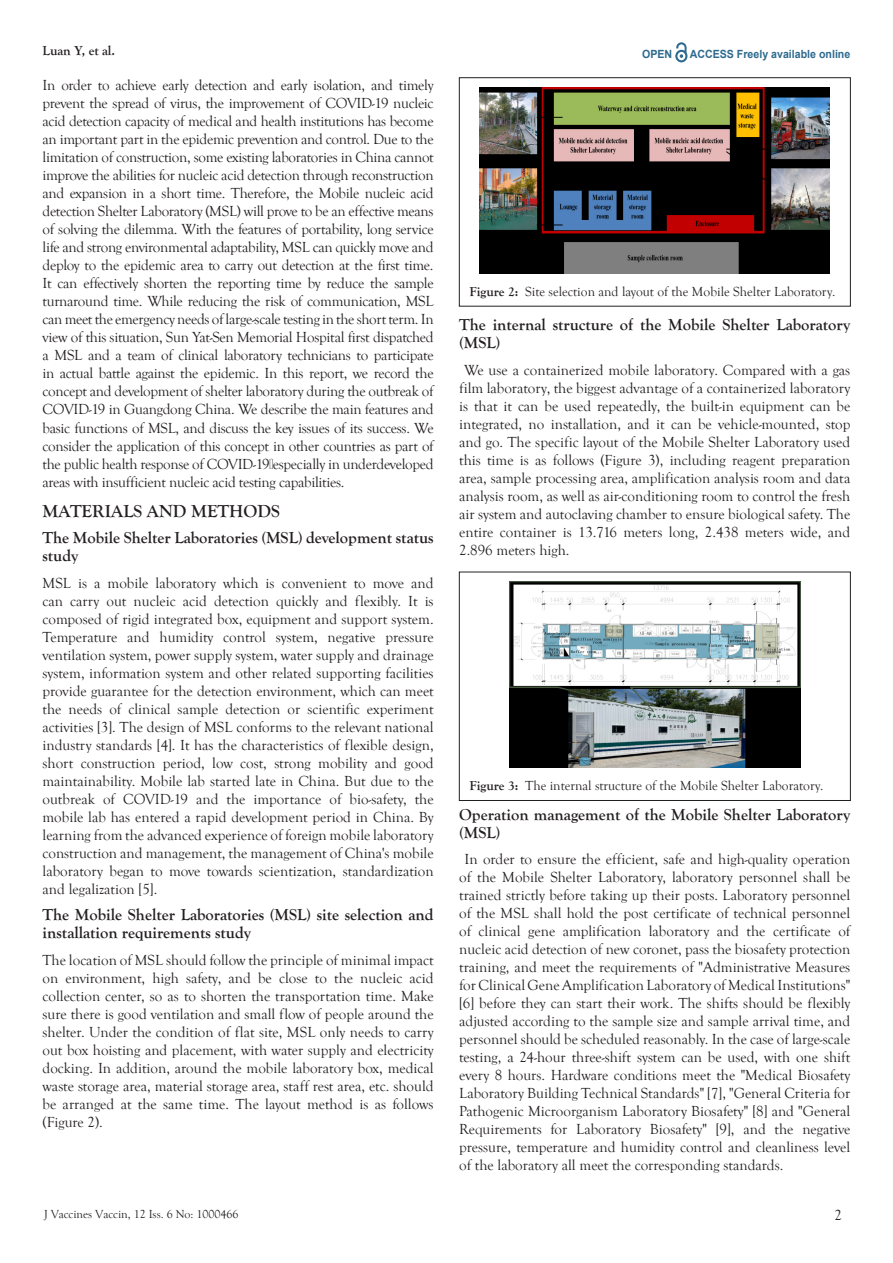
<style>
.page{position:relative;width:893px;height:1263px;background:#fff}
.page>*{position:absolute;margin:0;border:0;box-sizing:border-box;transform-origin:0 0}
.t1{font:700 18px "Goudy Old Style T";color:#231f20}
.t2{font:700 16.5px/18px "Goudy Old Style T";color:#231f20}
.t3{font:15px/18px "Goudy Old Style T";color:#231f20;text-align:justify}
.t4{font:13.5px "Goudy Old Style T";color:#231f20}
.t5{font:700 13.5px "Goudy Old Style T";color:#231f20}
.t6{font:12px "Goudy Old Style T";color:#231f20}
.t7{font:700 11.25px "Arial";color:#2d6a8e;scale:.94 1}
.s1{font-weight:700}
</style>
<div class="page">
<svg style="left:675px;top:43px;width:12px;height:19px"></svg>
<img style="left:480px;top:88px;width:350px;height:186px">
<img style="left:509px;top:581px;width:292px;height:186px">
<p class="t5" style="left:43px;top:43px;width:74px">Luan Y, et al.</p>
<p class="t7" style="left:642px;top:47px;width:34px">OPEN</p>
<p class="t7" style="left:690px;top:46px;width:172px">ACCESS Freely available online</p>
<p class="t3" style="left:43px;top:77px;width:393px">In order to achieve early detection and early isolation, and timely prevent the spread of virus, the improvement of COVID-19 nucleic acid detection capacity of medical and health institutions has become an important part in the epidemic prevention and control. Due to the limitation of construction, some existing laboratories in China cannot improve the abilities for nucleic acid detection through reconstruction and expansion in a short time. Therefore, the Mobile nucleic acid detection Shelter Laboratory (MSL) will prove to be an effective means of solving the dilemma. With the features of portability, long service life and strong environmental adaptability, MSL can quickly move and deploy to the epidemic area to carry out detection at the first time.<br>It can effectively shorten the reporting time by reduce the sample turnaround time. While reducing the risk of communication, MSL can meet the emergency needs of large-scale testing in the short term. In view of this situation, Sun Yat-Sen Memorial Hospital first dispatched a MSL and a team of clinical laboratory technicians to participate in actual battle against the epidemic. In this report, we record the concept and development of shelter laboratory during the outbreak of COVID-19 in Guangdong China. We describe the main features and basic functions of MSL, and discuss the key issues of its success. We consider the application of this concept in other countries as part of the public health response of COVID-19，especially in underdeveloped areas with insufficient nucleic acid testing capabilities.</p>
<p class="t1" style="left:43px;top:501px;width:239px">MATERIALS AND METHODS</p>
<p class="t2" style="left:43px;top:529px;width:393px">The Mobile Shelter Laboratories (MSL) development status study</p>
<p class="t3" style="left:43px;top:574px;width:393px">MSL is a mobile laboratory which is convenient to move and can carry out nucleic acid detection quickly and flexibly. It is composed of rigid integrated box, equipment and support system.<br>Temperature and humidity control system, negative pressure ventilation system, power supply system, water supply and drainage system, information system and other related supporting facilities provide guarantee for the detection environment, which can meet the needs of clinical sample detection or scientific experiment activities [3]. The design of MSL conforms to the relevant national industry standards [4]. It has the characteristics of flexible design, short construction period, low cost, strong mobility and good maintainability. Mobile lab started late in China. But due to the outbreak of COVID-19 and the importance of bio-safety, the mobile lab has entered a rapid development period in China. By learning from the advanced experience of foreign mobile laboratory construction and management, the management of China's mobile laboratory began to move towards scientization, standardization and legalization [5].</p>
<p class="t2" style="left:43px;top:906px;width:393px">The Mobile Shelter Laboratories (MSL) site selection and installation requirements study</p>
<p class="t3" style="left:43px;top:951px;width:393px">The location of MSL should follow the principle of minimal impact on environment, high safety, and be close to the nucleic acid collection center, so as to shorten the transportation time. Make sure there is good ventilation and small flow of people around the shelter. Under the condition of flat site, MSL only needs to carry out box hoisting and placement, with water supply and electricity docking. In addition, around the mobile laboratory box, medical waste storage area, material storage area, staff rest area, etc. should be arranged at the same time. The layout method is as follows (Figure 2).</p>
<p class="t6" style="left:44px;top:1207px;width:196px">J Vaccines Vaccin, 12 Iss. 6 No: 1000466</p>
<p class="t4" style="left:470px;top:284px;width:367px"><span class="s1">Figure 2:</span> Site selection and layout of the Mobile Shelter Laboratory.</p>
<p class="t2" style="left:459px;top:316px;width:393px">The internal structure of the Mobile Shelter Laboratory (MSL)</p>
<p class="t3" style="left:459px;top:361px;width:393px;text-indent:5px">We use a containerized mobile laboratory. Compared with a gas film laboratory, the biggest advantage of a containerized laboratory is that it can be used repeatedly, the built-in equipment can be integrated, no installation, and it can be vehicle-mounted, stop and go. The specific layout of the Mobile Shelter Laboratory used this time is as follows (Figure 3), including reagent preparation area, sample processing area, amplification analysis room and data analysis room, as well as air-conditioning room to control the fresh air system and autoclaving chamber to ensure biological safety. The entire container is 13.716 meters long, 2.438 meters wide, and 2.896 meters high.</p>
<p class="t4" style="left:470px;top:778px;width:355px"><span class="s1">Figure 3:</span> The internal structure of the Mobile Shelter Laboratory.</p>
<p class="t2" style="left:459px;top:806px;width:393px">Operation management of the Mobile Shelter Laboratory (MSL)</p>
<p class="t3" style="left:459px;top:851px;width:393px;text-indent:5px">In order to ensure the efficient, safe and high-quality operation of the Mobile Shelter Laboratory, laboratory personnel shall be trained strictly before taking up their posts. Laboratory personnel of the MSL shall hold the post certificate of technical personnel of clinical gene amplification laboratory and the certificate of nucleic acid detection of new coronet, pass the biosafety protection training, and meet the requirements of "Administrative Measures for Clinical Gene Amplification Laboratory of Medical Institutions" [6] before they can start their work. The shifts should be flexibly adjusted according to the sample size and sample arrival time, and personnel should be scheduled reasonably. In the case of large-scale testing, a 24-hour three-shift system can be used, with one shift every 8 hours. Hardware conditions meet the "Medical Biosafety Laboratory Building Technical Standards" [7], "General Criteria for Pathogenic Microorganism Laboratory Biosafety" [8] and "General Requirements for Laboratory Biosafety" [9], and the negative pressure, temperature and humidity control and cleanliness level of the laboratory all meet the corresponding standards.</p>
<p class="t3" style="left:834px;top:1207px;width:9px">2</p>
</div>
